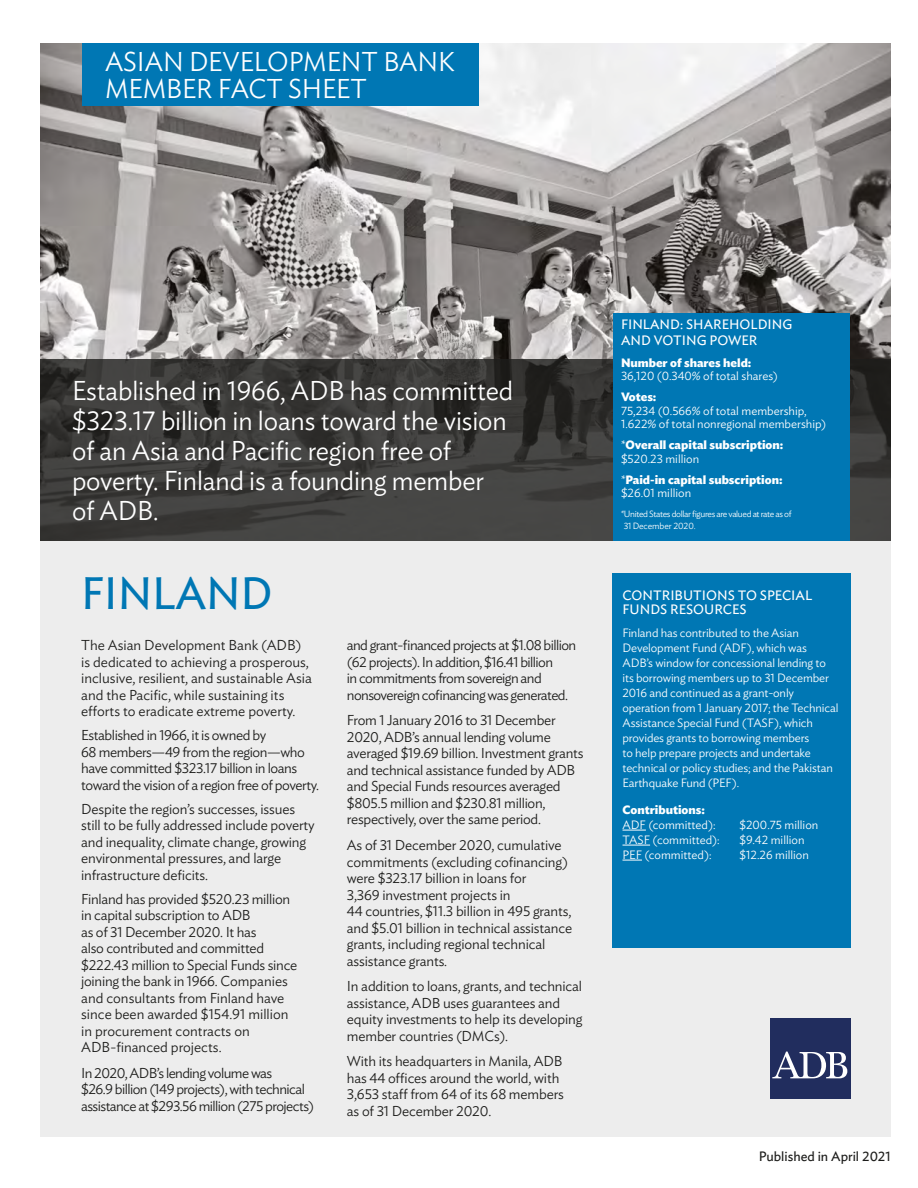
<style>
.page{position:relative;width:918px;height:1188px;background:#fff}
.page>*{position:absolute;margin:0;border:0;box-sizing:border-box;transform-origin:0 0}
.t1{font:45px "Ideal Sans";letter-spacing:-.005em;color:#0077b4}
.t2{font:300 27px/30px "Ideal Sans";letter-spacing:-.005em;color:#fff}
.t3{font:300 14.25px/16.5px "Ideal Sans";letter-spacing:-.015em;color:#1d1d1b}
.t4{font:300 14.25px/16.5px "Ideal Sans";letter-spacing:-.04em;color:#1d1d1b}
.t5{font:13.5px/13.5px "Ideal Sans";color:#fff}
.t6{font:13.5px "Ideal Sans";color:#1d1d1b}
.t7{font:300 12px/15px "Ideal Sans";letter-spacing:-.01em;color:#fff}
.t8{font:700 12px/13.5px "Ideal Sans";color:#fff}
.t9{font:300 9px/12px "Ideal Sans";letter-spacing:-.04em;color:#fff}
.s1{font-weight:300}
</style>
<div class="page">
<div style="left:40px;top:44px;width:851px;height:1093px;background:#ededed"></div>
<img style="left:40px;top:43px;width:850px;height:316px">
<div style="left:82px;top:44px;width:396px;height:62px;background:#0077b4"></div>
<svg style="left:40px;top:359px;width:851px;height:182px;background:#3b3b39"></svg>
<div style="left:613px;top:313px;width:237px;height:228px;background:#0077b4"></div>
<div style="left:612px;top:573px;width:238px;height:375px;background:#0077b4"></div>
<svg style="left:622px;top:830px;width:24px;height:1px"></svg>
<svg style="left:622px;top:845px;width:28px;height:1px"></svg>
<svg style="left:622px;top:860px;width:20px;height:1px"></svg>
<div style="left:770px;top:1018px;width:81px;height:81px;background:#212d5e"></div>
<svg style="left:772px;top:1052px;width:75px;height:26px"></svg>
<h2 class="t2" style="left:105px;top:46px;width:351px;line-height:27px">ASIAN DEVELOPMENT BANK<br>MEMBER FACT SHEET</h2>
<h2 class="t2" style="left:72px;top:374px;width:443px">Established in 1966, ADB has committed $323.17 billion in loans toward the vision of an Asia and Pacific region free of poverty. Finland is a founding member of ADB.</h2>
<h1 class="t1" style="left:81px;top:560px;width:193px">FINLAND</h1>
<p class="t3" style="left:81px;top:636px;width:232px">The Asian Development Bank (ADB) is dedicated to achieving a prosperous, inclusive, resilient, and sustainable Asia and the Pacific, while sustaining its efforts to eradicate extreme poverty.</p>
<p class="t3" style="left:81px;top:726px;width:239px">Established in 1966, it is owned by<br>68 members—49 from the region—who have committed $323.17 billion in loans toward the vision of a region free of poverty.</p>
<p class="t3" style="left:81px;top:799px;width:235px">Despite the region’s successes, issues still to be fully addressed include poverty and inequality, climate change, growing environmental pressures, and large infrastructure deficits.</p>
<p class="t3" style="left:81px;top:889px;width:218px">Finland has provided $520.23 million in capital subscription to ADB<br>as of 31 December 2020. It has<br>also contributed and committed $222.43 million to Special Funds since joining the bank in 1966. Companies and consultants from Finland have since been awarded $154.91 million in procurement contracts on<br>ADB-financed projects.</p>
<p class="t4" style="left:81px;top:1063px;width:235px">In 2020, ADB’s lending volume was<br>$26.9 billion (149 projects), with technical assistance at $293.56 million (275 projects)</p>
<p class="t4" style="left:347px;top:636px;width:231px">and grant-financed projects at $1.08 billion (62 projects). In addition, $16.41 billion<br>in commitments from sovereign and nonsovereign cofinancing was generated.</p>
<p class="t3" style="left:347px;top:711px;width:238px">From 1 January 2016 to 31 December 2020, ADB’s annual lending volume averaged $19.69 billion. Investment grants and technical assistance funded by ADB and Special Funds resources averaged $805.5 million and $230.81 million, respectively, over the same period.</p>
<p class="t3" style="left:347px;top:836px;width:227px">As of 31 December 2020, cumulative commitments (excluding cofinancing) were $323.17 billion in loans for<br>3,369 investment projects in<br>44 countries, $11.3 billion in 495 grants, and $5.01 billion in technical assistance grants, including regional technical assistance grants.</p>
<p class="t3" style="left:347px;top:977px;width:237px">In addition to loans, grants, and technical assistance, ADB uses guarantees and equity investments to help its developing member countries (DMCs).</p>
<p class="t3" style="left:347px;top:1052px;width:219px">With its headquarters in Manila, ADB has 44 offices around the world, with<br>3,653 staff from 64 of its 68 members as of 31 December 2020.</p>
<p class="t5" style="left:621px;top:316px;width:138px">FINLAND: SHAREHOLDIN</p>
<p class="t5" style="left:782px;top:316px;width:11px">G</p>
<p class="t5" style="left:621px;top:332px;width:11px">AND</p>
<p class="t5" style="left:654px;top:332px;width:105px">VOTIN G POWER</p>
<p class="t8" style="left:621px;top:355px;width:132px">Number of shares held:</p>
<p class="t7" style="left:621px;top:367px;width:159px">36,120 (0.340% of total shares)</p>
<p class="t8" style="left:621px;top:389px;width:37px">Votes:</p>
<p class="t7" style="left:621px;top:403px;width:207px;line-height:13.5px">75,234 (0.566% of total membership,<br>1.622% of total nonregional membership)</p>
<p class="t8" style="left:621px;top:437px;width:164px"><span class="s1">*</span>Overall capital subscription: <span class="s1">$520.23 million</span></p>
<p class="t8" style="left:621px;top:472px;width:163px"><span class="s1">*</span>Paid-in capital subscription: <span class="s1">$26.01 million</span></p>
<p class="t9" style="left:624px;top:507px;width:169px;text-indent:-3px">*United States dollar figures are valued at rate as of<br>31 December 2020.</p>
<p class="t5" style="left:622px;top:588px;width:168px">CONTRI BUTI ONS TO SPECIAL<br>FUNDS</p>
<p class="t5" style="left:670px;top:601px;width:76px">RESOURCES</p>
<p class="t7" style="left:622px;top:624px;width:218px">Finland has contributed to the Asian Development Fund (ADF), which was ADB’s window for concessional lending to its borrowing members up to 31 December 2016 and continued as a grant-only operation from 1 January 2017; the Technical Assistance Special Fund (TASF), which provides grants to borrowing members<br>to help prepare projects and undertake technical or policy studies; and the Pakistan Earthquake Fund (PEF).</p>
<p class="t8" style="left:622px;top:802px;width:84px">Contributions:</p>
<p class="t7" style="left:622px;top:816px;width:95px">ADF (committed):</p>
<p class="t7" style="left:740px;top:816px;width:80px">$200.75 million</p>
<p class="t7" style="left:622px;top:831px;width:99px">TASF (committed):</p>
<p class="t7" style="left:740px;top:831px;width:67px">$9.42 million</p>
<p class="t7" style="left:622px;top:846px;width:91px">PEF (committed):</p>
<p class="t7" style="left:740px;top:846px;width:71px">$12.26 million</p>
<p class="t6" style="left:759px;top:1146px;width:134px">PUBLISHED IN APRIL 2021</p>
</div>
